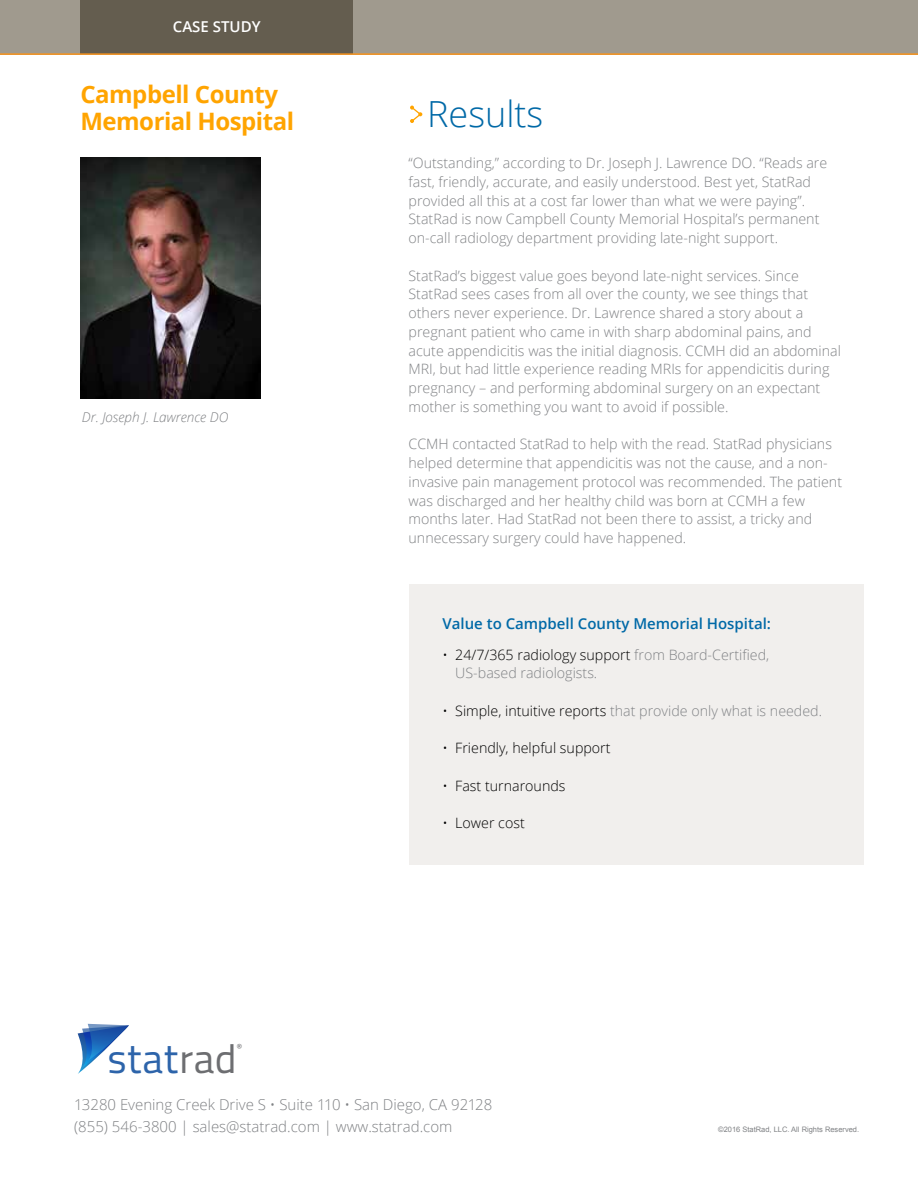
<style>
.page{position:relative;width:918px;height:1188px;background:#fff}
.page>*{position:absolute;margin:0;border:0;box-sizing:border-box;transform-origin:0 0}
.t1{font:41.25px "Titillium Text 25 L 400 wt";color:#2d64aa}
.t2{font:300 36px "Open Sans";color:#0069a7}
.t3{font:700 24px/27px "Open Sans";letter-spacing:-.02em;color:#ffa400}
.t4{font:300 15px/22.5px "Open Sans";color:#808285}
.t5{font:600 15px "Open Sans";color:#0069a7}
.t6{font:600 15px "Open Sans";color:#fff}
.t7{font:300 14.25px/18.8px "Open Sans";color:#808285}
.t8{font:300 14.25px "Open Sans";color:#000}
.t9{font:italic 300 13.5px "Open Sans";color:#808285}
.t10{font:8.7px "Titillium Text 25 L 400 wt";color:#6d6e71}
.t11{font:7.5px "Arial";color:#808285}
.s1{color:#6d6e71}
.s2{color:#000}
</style>
<div class="page">
<div style="left:409px;top:584px;width:455px;height:281px;background:#f1efed"></div>
<svg style="left:410px;top:106px;width:12px;height:17px"></svg>
<img style="left:80px;top:158px;width:181px;height:241px">
<svg style="left:78px;top:1024px;width:51px;height:50px"></svg>
<div style="left:0;top:0;width:918px;height:54px;background:#a09a8e"></div>
<div style="left:80px;top:0;width:273px;height:54px;background:#645d4f"></div>
<hr style="left:0;top:53px;width:918px;height:2px;background:#f7941e">
<p class="t6" style="left:173px;top:17px;width:89px">CASE STUDY</p>
<h3 class="t3" style="left:80px;top:80px;width:215px">Campbell County<br>Memorial Hospital</h3>
<p class="t9" style="left:82px;top:408px;width:148px">Dr. Joseph J. Lawrence DO</p>
<h1 class="t1" style="left:107px;top:1028px;width:132px">stat<span class="s1">rad</span></h1>
<p class="t10" style="left:237px;top:1040px;width:6px">®</p>
<h2 class="t2" style="left:427px;top:89px;width:118px">Results</h2>
<p class="t7" style="left:409px;top:153px;width:420px">“Outstanding,” according to Dr. Joseph J. Lawrence DO. “Reads are fast, friendly, accurate, and easily understood. Best yet, StatRad provided all this at a cost far lower than what we were paying”.<br>StatRad is now Campbell County Memorial Hospital’s permanent on-call radiology department providing late-night support.</p>
<p class="t7" style="left:409px;top:266px;width:434px">StatRad’s biggest value goes beyond late-night services. Since StatRad sees cases from all over the county, we see things that others never experience. Dr. Lawrence shared a story about a pregnant patient who came in with sharp abdominal pains, and acute appendicitis was the initial diagnosis. CCMH did an abdominal MRI, but had little experience reading MRIs for appendicitis during pregnancy – and performing abdominal surgery on an expectant mother is something you want to avoid if possible.</p>
<p class="t7" style="left:409px;top:435px;width:435px">CCMH contacted StatRad to help with the read. StatRad physicians helped determine that appendicitis was not the cause, and a non&shy;invasive pain management protocol was recommended. The patient was discharged and her healthy child was born at CCMH a few months later. Had StatRad not been there to assist, a tricky and unnecessary surgery could have happened.</p>
<p class="t5" style="left:442px;top:613px;width:330px">Value to Campbell County Memorial Hospital:</p>
<p class="t7" style="left:455px;top:645px;width:315px;text-indent:-13px"><span class="s2">• 24/7/365 radiology support</span> from Board-Certified,<br>US-based radiologists.</p>
<p class="t7" style="left:442px;top:701px;width:381px"><span class="s2">• Simple, intuitive reports</span> that provide only what is needed.</p>
<p class="t8" style="left:442px;top:738px;width:170px">• Friendly, helpful support</p>
<p class="t8" style="left:442px;top:776px;width:125px">• Fast turnarounds</p>
<p class="t8" style="left:442px;top:813px;width:84px">• Lower cost</p>
<p class="t4" style="left:74px;top:1093px;width:420px">13280 Evening Creek Drive S • Suite 110 • San Diego, CA 92128 (855) 546-3800 | sales@statrad.com | www.statrad.com</p>
<p class="t11" style="left:718px;top:1125px;width:143px">©2016 StatRad, LLC. All Rights Reserved.</p>
</div>
